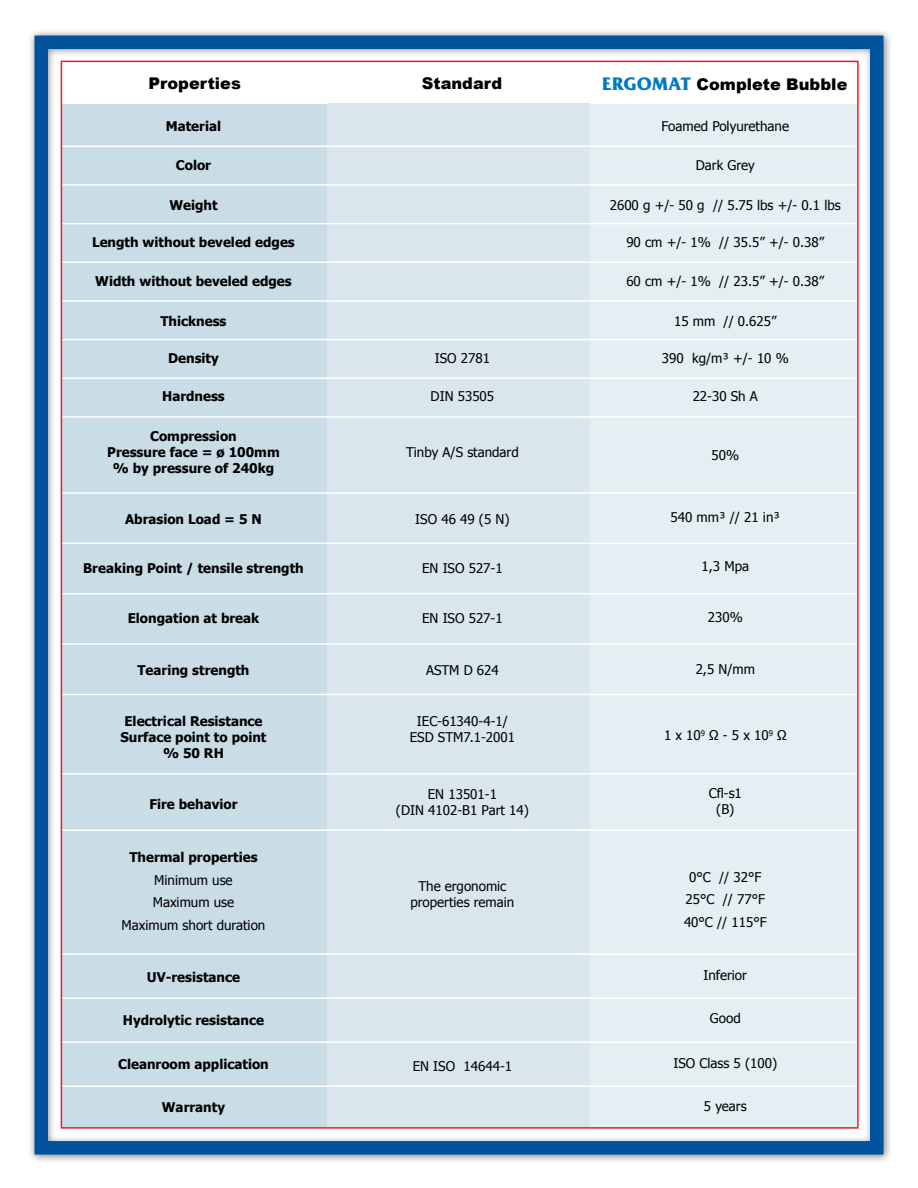
<style>
.page{position:relative;width:918px;height:1188px;background:#fff}
.page>*{position:absolute;margin:0;border:0;box-sizing:border-box;transform-origin:0 0}
.t1{font:900 16.2px "Arial";color:#000}
.t2{font:13.35px/22.5px "Tahoma";color:#000;text-align:center}
.t3{font:700 13.35px/16px "Tahoma";color:#000;text-align:center}
.s1{font-family:"Friz Quadrata Std";font-weight:700;font-size:18px;color:#007ac2}
</style>
<div class="page">
<div style="left:28px;top:29px;width:865px;height:1135px;background:#000;opacity:.5"></div>
<div style="left:34px;top:36px;width:850px;height:1119px;border:14px solid #00529c"></div>
<p class="t1" style="left:148px;top:71px;width:94px">Properties</p>
<p class="t1" style="left:422px;top:71px;width:82px">Standard</p>
<p class="t1" style="left:602px;top:72px;width:247px"><span class="s1">ERGOMAT</span> Complete Bubble</p>
<p class="t3" style="left:166px;top:118px;width:57px">Material</p>
<p class="t3" style="left:176px;top:156px;width:37px">Color</p>
<p class="t3" style="left:169px;top:196px;width:50px">Weight</p>
<p class="t3" style="left:92px;top:233px;width:204px">Length without beveled edges</p>
<p class="t3" style="left:95px;top:272px;width:198px">Width without beveled edges</p>
<p class="t3" style="left:160px;top:312px;width:68px">Thickness</p>
<p class="t3" style="left:168px;top:349px;width:52px">Density</p>
<p class="t3" style="left:162px;top:388px;width:64px">Hardness</p>
<p class="t3" style="left:107px;top:428px;width:174px">Compression<br>Pressure face = ø 100mm % by pressure of 240kg</p>
<p class="t3" style="left:125px;top:510px;width:138px">Abrasion Load = 5 N</p>
<p class="t3" style="left:83px;top:559px;width:222px">Breaking Point / tensile strength</p>
<p class="t3" style="left:128px;top:610px;width:133px">Elongation at break</p>
<p class="t3" style="left:137px;top:662px;width:114px">Tearing strength</p>
<p class="t3" style="left:120px;top:712px;width:148px">Electrical Resistance<br>Surface point to point % 50 RH</p>
<p class="t2" style="left:662px;top:115px;width:129px">Foamed Polyurethane</p>
<p class="t2" style="left:696px;top:153px;width:61px">Dark Grey</p>
<p class="t2" style="left:610px;top:193px;width:233px">2600 g +/- 50 g // 5.75 lbs +/- 0.1 lbs</p>
<p class="t2" style="left:626px;top:230px;width:199px">90 cm +/- 1% // 35.5” +/- 0.38”</p>
<p class="t2" style="left:626px;top:269px;width:199px">60 cm +/- 1% // 23.5” +/- 0.38”</p>
<p class="t2" style="left:674px;top:309px;width:104px">15 mm // 0.625”</p>
<p class="t2" style="left:662px;top:346px;width:129px">390 kg/m³ +/- 10 %</p>
<p class="t2" style="left:693px;top:384px;width:67px">22-30 Sh A</p>
<p class="t2" style="left:435px;top:346px;width:57px">ISO 2781</p>
<p class="t2" style="left:431px;top:384px;width:65px">DIN 53505</p>
<p class="t2" style="left:406px;top:441px;width:114px">Tinby A/S standard</p>
<p class="t2" style="left:712px;top:443px;width:29px">50%</p>
<p class="t2" style="left:671px;top:506px;width:111px">540 mm³ // 21 in³</p>
<p class="t2" style="left:702px;top:555px;width:49px">1,3 Mpa</p>
<p class="t2" style="left:708px;top:605px;width:36px">230%</p>
<p class="t2" style="left:415px;top:507px;width:96px">ISO 46 49 (5 N)</p>
<p class="t2" style="left:422px;top:556px;width:82px">EN ISO 527-1</p>
<p class="t2" style="left:422px;top:607px;width:82px">EN ISO 527-1</p>
<p class="t2" style="left:696px;top:657px;width:61px">2,5 N/mm</p>
<p class="t2" style="left:426px;top:659px;width:74px">ASTM D 624</p>
<p class="t2" style="left:410px;top:712px;width:107px;line-height:16px">IEC-61340-4-1/<br>ESD STM7.1-2001</p>
<p class="t2" style="left:664px;top:724px;width:124px">1 x 10<sup>9</sup> Ω - 5 x 10<sup>9</sup> Ω</p>
<p class="t3" style="left:149px;top:795px;width:90px">Fire behavior</p>
<p class="t3" style="left:129px;top:848px;width:130px">Thermal properties</p>
<p class="t2" style="left:122px;top:868px;width:145px">Minimum use<br>Maximum use<br>Maximum short duration</p>
<p class="t3" style="left:147px;top:968px;width:95px">UV-resistance</p>
<p class="t3" style="left:123px;top:1011px;width:143px">Hydrolytic resistance</p>
<p class="t3" style="left:118px;top:1056px;width:152px">Cleanroom application</p>
<p class="t3" style="left:162px;top:1099px;width:65px">Warranty</p>
<p class="t2" style="left:396px;top:785px;width:134px;line-height:16px">EN 13501-1<br>(DIN 4102-B1 Part 14)</p>
<p class="t2" style="left:411px;top:878px;width:105px;line-height:16px">The ergonomic properties remain</p>
<p class="t2" style="left:413px;top:1054px;width:101px">EN ISO 14644-1</p>
<p class="t2" style="left:709px;top:785px;width:35px;line-height:16px">Cfl-s1 (B)</p>
<p class="t2" style="left:684px;top:865px;width:84px">0°C // 32°F<br>25°C // 77°F<br>40°C // 115°F</p>
<p class="t2" style="left:704px;top:963px;width:45px">Inferior</p>
<p class="t2" style="left:710px;top:1006px;width:32px">Good</p>
<p class="t2" style="left:673px;top:1051px;width:105px">ISO Class 5 (100)</p>
<p class="t2" style="left:704px;top:1094px;width:44px">5 years</p>
</div>
